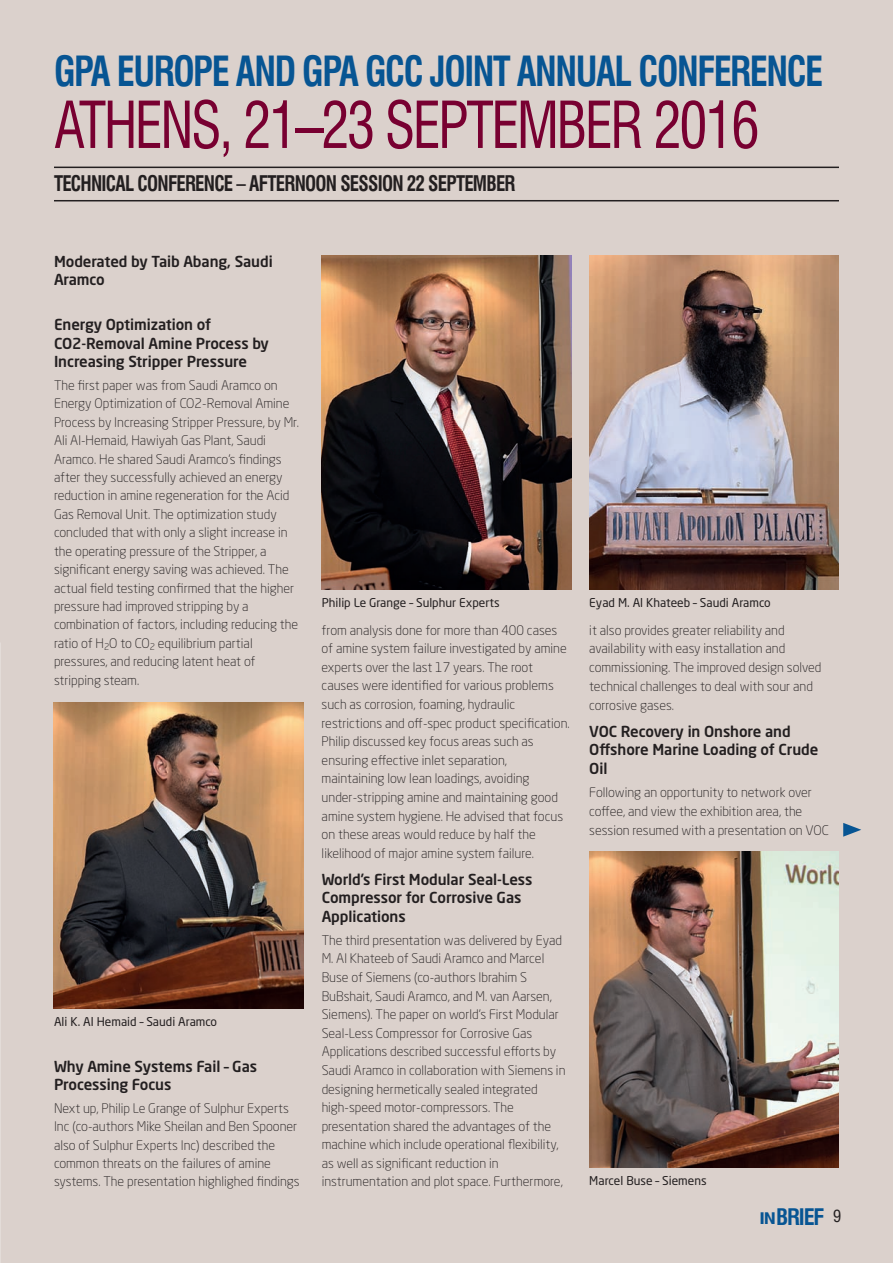
<style>
.page{position:relative;width:893px;height:1263px;background:#dbd1cc}
.page>*{position:absolute;margin:0;border:0;box-sizing:border-box;transform-origin:0 0}
.t1{font:condensed 63px "Swiss 721 BT";letter-spacing:-.04em;color:#780031;scale:.9 1}
.t2{font:700 condensed 40.5px "Swiss 721 BT";letter-spacing:-.04em;color:#075593;scale:.9 1}
.t3{font:700 condensed 22.2px "Swiss 721 BT";letter-spacing:-.05em;color:#075593}
.t4{font:700 condensed 21px "Swiss 721 BT";letter-spacing:-.04em;color:#231f20;scale:.9 1}
.t5{font:500 15px/18.5px "Neo Sans Std";letter-spacing:-.005em;color:#231f20}
.t6{font:300 13.2px/18.6px "Neo Sans Std";color:#231f20}
.t7{font:12px "Neo Sans Std";color:#231f20}
.s1{font-size:15.6px}
.s2{font-weight:400;font-size:16.5px;color:#231f20}
</style>
<div class="page">
<hr style="left:54px;top:167px;width:785px;height:1px;background:#231f20">
<hr style="left:54px;top:200px;width:785px;height:1px;background:#231f20">
<svg style="left:843px;top:823px;width:18px;height:14px"></svg>
<img style="left:0;top:645px;width:1px;height:617px">
<img style="left:54px;top:702px;width:250px;height:306px">
<img style="left:322px;top:255px;width:249px;height:334px">
<img style="left:589px;top:255px;width:250px;height:334px">
<img style="left:589px;top:852px;width:250px;height:315px">
<h2 class="t2" style="left:54px;top:47px;width:856px">GPA EUROPE AND GPA GCC JOINT ANNUAL CONFERENCE</h2>
<h1 class="t1" style="left:54px;top:87px;width:785px">ATHENS, 21–23 SEPTEMBER 2016</h1>
<h3 class="t4" style="left:54px;top:171px;width:115px">TECHNICAL CONFEREN</h3>
<h3 class="t4" style="left:214px;top:171px;width:61px">CE – AFTERNOON</h3>
<h3 class="t4" style="left:340px;top:171px;width:196px">SESSION 22 SEPTEMBER</h3>
<p class="t5" style="left:54px;top:251px;width:220px">Moderated by Taib Abang, Saudi<br>Aramco</p>
<p class="t5" style="left:54px;top:315px;width:217px">Energy Optimization of<br>CO 2-Removal Amine Process by<br>Increasing Stripper Pressure</p>
<p class="t6" style="left:54px;top:376px;width:247px">The first paper was from Saudi Aramco on Energy Optimization of CO2-Removal Amine Process by Increasing Stripper Pressure, by Mr.<br>Ali Al-Hemaid, Hawiyah Gas Plant, Saudi Aramco. He shared Saudi Aramco’s findings after they successfully achieved an energy reduction in amine regeneration for the Acid Gas Removal Unit. The optimization study concluded that with only a slight increase in the operating pressure of the Stripper, a significant energy saving was achieved. The actual field testing confirmed that the higher pressure had improved stripping by a combination of factors, including reducing the ratio of H<sub>2</sub>O to CO<sub>2</sub> equilibrium partial pressures, and reducing latent heat of stripping steam.</p>
<p class="t7" style="left:54px;top:1014px;width:164px">Ali K. Al Hemaid – Saudi Aramco</p>
<p class="t5" style="left:54px;top:1056px;width:205px">Why Amine Systems Fail – Gas<br>Processing Focus</p>
<p class="t6" style="left:54px;top:1098px;width:247px">Next up, Philip Le Grange of Sulphur Experts Inc (co-authors Mike Sheilan and Ben Spooner also of Sulphur Experts Inc) described the common threats on the failures of amine systems. The presentation highlighed findings</p>
<p class="t7" style="left:322px;top:595px;width:180px">Philip Le Grange – Sulphur Experts</p>
<p class="t7" style="left:589px;top:595px;width:183px">Eyad M. Al Khateeb – Saudi Aramco</p>
<p class="t6" style="left:322px;top:620px;width:250px">from analysis done for more than 400 cases of amine system failure investigated by amine experts over the last 17 years. The root causes were identified for various problems such as corrosion, foaming, hydraulic restrictions and off-spec product specification.<br>Philip discussed key focus areas such as ensuring effective inlet separation, maintaining low lean loadings, avoiding under-stripping amine and maintaining good amine system hygiene. He advised that focus on these areas would reduce by half the likelihood of major amine system failure.</p>
<p class="t5" style="left:322px;top:870px;width:212px">World’s First Modular Seal-Less<br>Compressor for Corrosive Gas<br>Applications</p>
<p class="t6" style="left:322px;top:931px;width:245px">The third presentation was delivered by Eyad M. Al Khateeb of Saudi Aramco and Marcel Buse of Siemens (co-authors Ibrahim S BuBshait, Saudi Aramco, and M. van Aarsen, Siemens). The paper on world’s First Modular Seal-Less Compressor for Corrosive Gas Applications described successful efforts by Saudi Aramco in collaboration with Siemens in designing hermetically sealed integrated high-speed motor-compressors. The presentation shared the advantages of the machine which include operational flexibility, as well as significant reduction in instrumentation and plot space. Furthermore,</p>
<p class="t6" style="left:589px;top:620px;width:234px">it also provides greater reliability and availability with easy installation and commissioning. The improved design solved technical challenges to deal with sour and corrosive gases.</p>
<p class="t5" style="left:589px;top:722px;width:10px">VOC</p>
<p class="t5" style="left:589px;top:721px;width:230px;text-indent:32px">Recovery in Onshore and<br>Offshore Marine Loading of Crude<br>Oil</p>
<p class="t6" style="left:589px;top:783px;width:241px">Following an opportunity to network over coffee, and view the exhibition area, the session resumed with a presentation on VOC</p>
<p class="t7" style="left:589px;top:1173px;width:119px">Marcel Buse – Siemens</p>
<h3 class="t3" style="left:759px;top:1204px;width:83px"><span class="s1">IN</span>BRIEF <span class="s2">9</span></h3>
</div>
